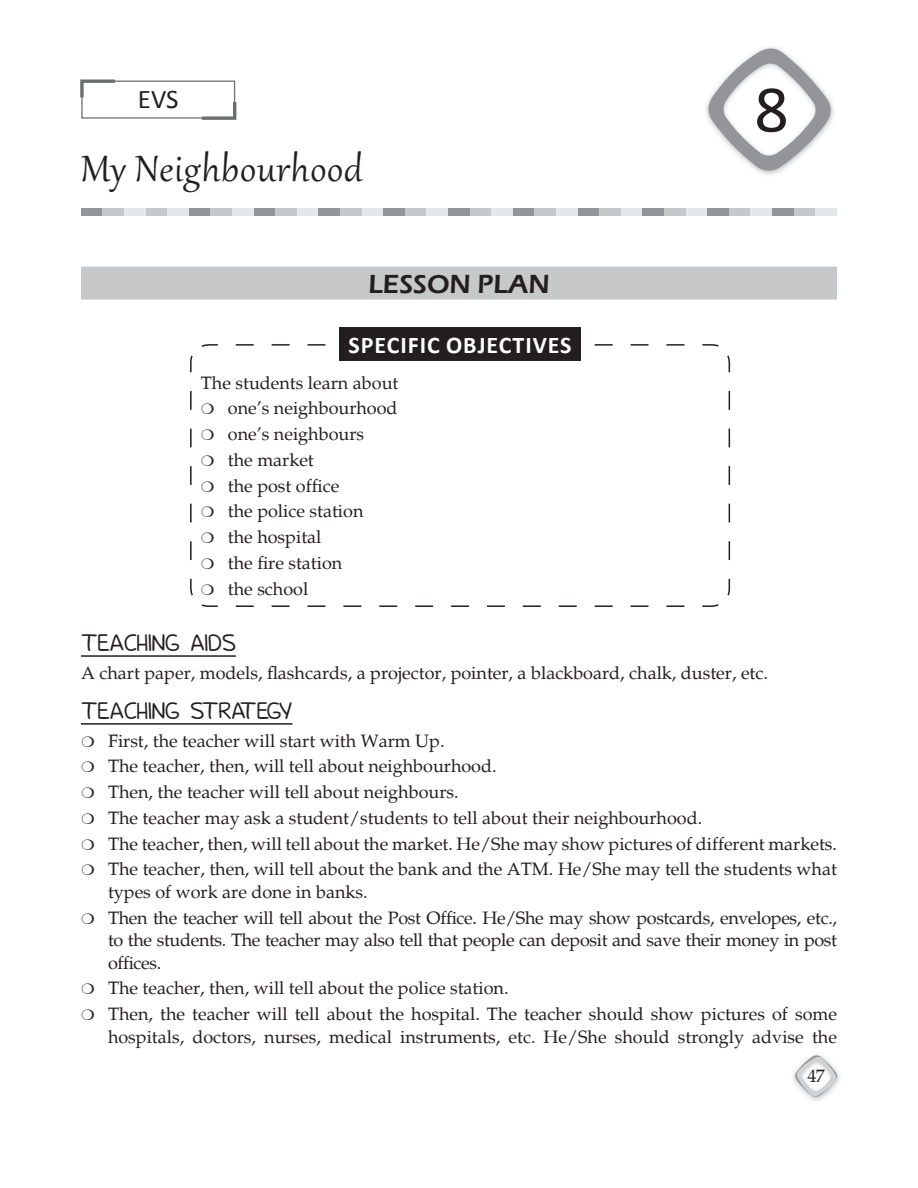
<style>
.page{position:relative;width:918px;height:1188px;background:#fff}
.page>*{position:absolute;margin:0;border:0;box-sizing:border-box;transform-origin:0 0}
.t1{font:67.5px "Calibri";color:#231f20}
.t2{font:45px "Gabriola";letter-spacing:.02em;color:#231f20}
.t3{font:600 27px "Eras ITC";color:#231f20}
.t4{font:27px "Calibri";color:#231f20}
.t5{font:700 24px "Calibri";letter-spacing:.04em;color:#fff}
.t6{font:21px "Donald";color:#231f20}
.t7{font:18px/25.8px "Palatino";color:#231f20}
.t8{font:18px/25.8px "Palatino";letter-spacing:-.02em;color:#231f20}
</style>
<div class="page">
<div style="left:81px;top:81px;width:154px;height:38px;border:1px solid #6c6d70"></div>
<div style="left:81px;top:208px;width:22px;height:8px;background:#939598"></div>
<div style="left:103px;top:208px;width:21px;height:8px;background:#c7c8ca"></div>
<div style="left:124px;top:208px;width:22px;height:8px;background:#e6e7e9"></div>
<div style="left:146px;top:208px;width:21px;height:8px;background:#c7c8ca"></div>
<div style="left:167px;top:208px;width:22px;height:8px;background:#e6e7e9"></div>
<div style="left:189px;top:208px;width:22px;height:8px;background:#939598"></div>
<div style="left:211px;top:208px;width:21px;height:8px;background:#c7c8ca"></div>
<div style="left:232px;top:208px;width:22px;height:8px;background:#e6e7e9"></div>
<div style="left:254px;top:208px;width:21px;height:8px;background:#939598"></div>
<div style="left:275px;top:208px;width:22px;height:8px;background:#c7c8ca"></div>
<div style="left:297px;top:208px;width:22px;height:8px;background:#e6e7e9"></div>
<div style="left:319px;top:208px;width:21px;height:8px;background:#939598"></div>
<div style="left:340px;top:208px;width:22px;height:8px;background:#c7c8ca"></div>
<div style="left:362px;top:208px;width:21px;height:8px;background:#e6e7e9"></div>
<div style="left:383px;top:208px;width:22px;height:8px;background:#939598"></div>
<div style="left:405px;top:208px;width:22px;height:8px;background:#c7c8ca"></div>
<div style="left:427px;top:208px;width:21px;height:8px;background:#e6e7e9"></div>
<div style="left:448px;top:208px;width:22px;height:8px;background:#939598"></div>
<div style="left:470px;top:208px;width:21px;height:8px;background:#c7c8ca"></div>
<div style="left:491px;top:208px;width:22px;height:8px;background:#e6e7e9"></div>
<div style="left:513px;top:208px;width:22px;height:8px;background:#939598"></div>
<div style="left:535px;top:208px;width:21px;height:8px;background:#c7c8ca"></div>
<div style="left:556px;top:208px;width:22px;height:8px;background:#e6e7e9"></div>
<div style="left:578px;top:208px;width:21px;height:8px;background:#939598"></div>
<div style="left:599px;top:208px;width:22px;height:8px;background:#c7c8ca"></div>
<div style="left:621px;top:208px;width:22px;height:8px;background:#e6e7e9"></div>
<div style="left:643px;top:208px;width:21px;height:8px;background:#939598"></div>
<div style="left:664px;top:208px;width:22px;height:8px;background:#c7c8ca"></div>
<div style="left:686px;top:208px;width:21px;height:8px;background:#e6e7e9"></div>
<div style="left:707px;top:208px;width:22px;height:8px;background:#939598"></div>
<div style="left:729px;top:208px;width:22px;height:8px;background:#c7c8ca"></div>
<div style="left:751px;top:208px;width:21px;height:8px;background:#e6e7e9"></div>
<div style="left:772px;top:208px;width:22px;height:8px;background:#939598"></div>
<div style="left:794px;top:208px;width:21px;height:8px;background:#c7c8ca"></div>
<div style="left:815px;top:208px;width:22px;height:8px;background:#e6e7e9"></div>
<img style="left:706px;top:103px;width:128px;height:72px">
<svg style="left:707px;top:47px;width:125px;height:125px"></svg>
<svg style="left:80px;top:79px;width:38px;height:22px"></svg>
<svg style="left:198px;top:99px;width:39px;height:21px"></svg>
<img style="left:793px;top:1054px;width:47px;height:47px">
<svg style="left:795px;top:1055px;width:43px;height:42px"></svg>
<hr style="left:81px;top:655px;width:155px;height:2px;background:#231f20">
<hr style="left:81px;top:723px;width:211px;height:2px;background:#231f20">
<svg style="left:190px;top:343px;width:541px;height:264px"></svg>
<div style="left:340px;top:327px;width:241px;height:34px;background:#231f20"></div>
<div style="left:81px;top:267px;width:756px;height:33px;background:#c7c8ca"></div>
<svg style="left:201px;top:404px;width:13px;height:11px"></svg>
<svg style="left:201px;top:429px;width:13px;height:12px"></svg>
<svg style="left:201px;top:455px;width:13px;height:12px"></svg>
<svg style="left:201px;top:481px;width:13px;height:12px"></svg>
<svg style="left:201px;top:507px;width:13px;height:11px"></svg>
<svg style="left:201px;top:532px;width:13px;height:12px"></svg>
<svg style="left:201px;top:558px;width:13px;height:12px"></svg>
<svg style="left:201px;top:584px;width:13px;height:12px"></svg>
<h3 class="t4" style="left:138px;top:82px;width:42px">EVS</h3>
<h2 class="t2" style="left:81px;top:140px;width:283px">My Neighbourhood</h2>
<h3 class="t3" style="left:368px;top:269px;width:183px">LESSON PLAN</h3>
<h3 class="t5" style="left:349px;top:330px;width:225px">SPECIFIC OBJECTIVES</h3>
<p class="t7" style="left:228px;top:370px;width:172px;text-indent:-27px">The students learn about one’s neighbourhood one’s neighbours<br>the market<br>the post office<br>the police station<br>the hospital<br>the fire station<br>the school</p>
<h1 class="t1" style="left:754px;top:67px;width:36px">8</h1>
<p class="t6" style="left:81px;top:634px;width:156px">TEACHING AIDS</p>
<p class="t7" style="left:81px;top:660px;width:689px">A chart paper, models, flashcards, a projector, pointer, a blackboard, chalk, duster, etc.</p>
<p class="t6" style="left:81px;top:702px;width:213px">TEACHING STRATEGY</p>
<p class="t7" style="left:108px;top:728px;width:730px">First, the teacher will start with Warm Up.<br>The teacher, then, will tell about neighbourhood.<br>Then, the teacher will tell about neighbours.<br>The teacher may ask a student/students to tell about their neighbourhood.<br>The teacher, then, will tell about the market. He/She may show pictures of different markets.<br>The teacher, then, will tell about the bank and the ATM. He/She may tell the students what</p>
<p class="t8" style="left:108px;top:879px;width:730px">types of work are done in banks.<br>Then the teacher will tell about the Post Office. He/She may show postcards, envelopes, etc.,</p>
<p class="t8" style="left:108px;top:929px;width:731px;line-height:22.5px">to the students. The teacher may also tell that people can deposit and save their money in post offices.</p>
<p class="t7" style="left:108px;top:976px;width:731px">The teacher, then, will tell about the police station.<br>Then, the teacher will tell about the hospital. The teacher should show pictures of some</p>
<p class="t7" style="left:108px;top:1024px;width:731px">hospitals, doctors, nurses, medical instruments, etc. He/She should strongly advise the</p>
<p class="t7" style="left:807px;top:1063px;width:19px">47</p>
</div>
